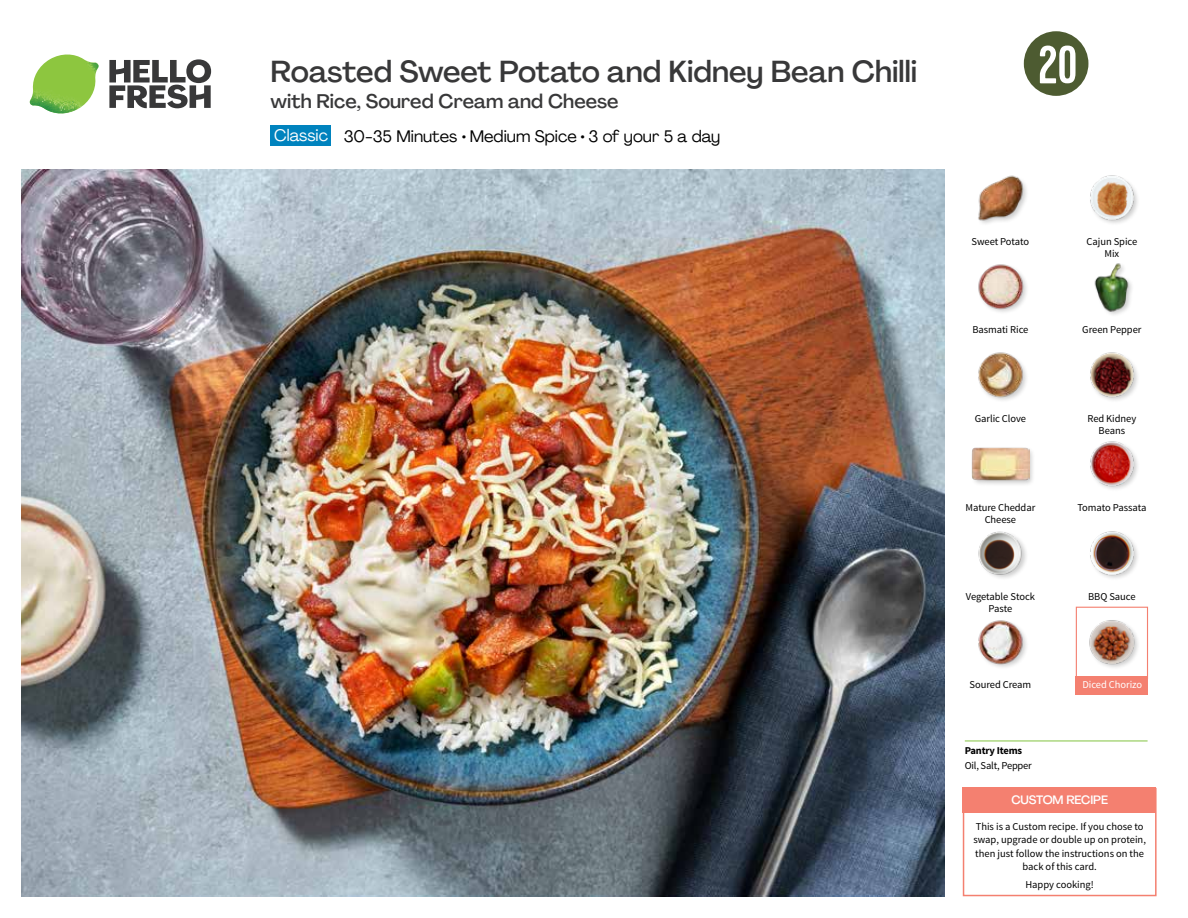
<style>
.page{position:relative;width:1188px;height:918px;background:#fff}
.page>*{position:absolute;margin:0;border:0;box-sizing:border-box;transform-origin:0 0}
.t1{font:54px "Kapra";color:#fff}
.t2{font:500 30px "Agrandir";letter-spacing:-.005em;color:#383839}
.t3{font:500 19.5px "Agrandir";color:#383839}
.t4{font:16.5px "Agrandir";color:#000}
.t5{font:500 12px "Agrandir";letter-spacing:-.01em;color:#fff}
.t6{font:10.5px/13.5px "Source Sans Pro";letter-spacing:-.005em;color:#000;text-align:center}
.t7{font:10.5px "Source Sans Pro";letter-spacing:-.005em;color:#fff}
.t8{font:700 10.5px "Source Sans Pro";letter-spacing:-.02em;color:#000}
.s1{color:#fff}
</style>
<div class="page">
<svg style="left:109px;top:59px;width:102px;height:49px"></svg>
<img style="left:30px;top:55px;width:69px;height:59px">
<img style="left:21px;top:170px;width:924px;height:727px">
<div style="left:963px;top:788px;width:194px;height:108px;border:2px solid #f48070"></div>
<div style="left:963px;top:788px;width:193px;height:25px;background:#f48070"></div>
<hr style="left:965px;top:741px;width:183px;height:1px;background:#82c341">
<div style="left:271px;top:126px;width:60px;height:20px;background:#0083be"></div>
<div style="left:1076px;top:607px;width:72px;height:72px;border:1px solid #f48070"></div>
<div style="left:1076px;top:676px;width:72px;height:18px;background:#f48070"></div>
<img style="left:1089px;top:620px;width:49px;height:48px">
<img style="left:978px;top:531px;width:48px;height:47px">
<img style="left:978px;top:620px;width:49px;height:48px">
<img style="left:1090px;top:531px;width:48px;height:48px">
<img style="left:978px;top:352px;width:49px;height:49px">
<div style="left:971px;top:447px;width:64px;height:40px;background:#000;opacity:.2"></div>
<img style="left:972px;top:447px;width:57px;height:40px">
<img style="left:1090px;top:441px;width:48px;height:48px">
<img style="left:1090px;top:352px;width:48px;height:49px">
<img style="left:978px;top:175px;width:49px;height:49px">
<img style="left:978px;top:264px;width:49px;height:48px">
<img style="left:1094px;top:263px;width:38px;height:52px">
<img style="left:1090px;top:175px;width:48px;height:49px">
<svg style="left:1023px;top:31px;width:66px;height:65px"></svg>
<h2 class="t2" style="left:271px;top:53px;width:648px">Roasted Sweet Potato and Kidney Bean Chilli</h2>
<h3 class="t3" style="left:271px;top:89px;width:349px">with Rice, Soured Cream and Cheese</h3>
<h3 class="t4" style="left:274px;top:126px;width:447px"><span class="s1">Classic</span> 30-35 Minutes ◘• Medium Spice • 3 of your 5 a day</h3>
<h1 class="t1" style="left:1038px;top:34px;width:40px">20</h1>
<p class="t6" style="left:972px;top:234px;width:59px">Sweet Potato</p>
<p class="t6" style="left:1087px;top:235px;width:52px;line-height:12px">Cajun Spice<br>Mix</p>
<p class="t6" style="left:972px;top:323px;width:58px">Basmati Rice</p>
<p class="t6" style="left:1082px;top:323px;width:61px">Green Pepper</p>
<p class="t6" style="left:975px;top:412px;width:53px">Garlic Clove</p>
<p class="t6" style="left:1087px;top:413px;width:51px;line-height:12px">Red Kidney<br>Beans</p>
<p class="t6" style="left:965px;top:501px;width:71px">Mature Cheddar</p>
<p class="t6" style="left:1077px;top:501px;width:71px">Tomato Passata</p>
<p class="t6" style="left:985px;top:513px;width:33px">Cheese</p>
<p class="t6" style="left:966px;top:590px;width:71px">Vegetable Stock</p>
<p class="t6" style="left:1088px;top:590px;width:49px">BBQ Sauce</p>
<p class="t6" style="left:989px;top:602px;width:25px">Paste</p>
<p class="t6" style="left:970px;top:678px;width:63px">Soured Cream</p>
<p class="t8" style="left:965px;top:744px;width:59px">Pantry Items</p>
<p class="t6" style="left:965px;top:759px;width:69px">Oil, Salt, Pepper</p>
<p class="t7" style="left:1082px;top:678px;width:61px">Diced Chorizo</p>
<p class="t5" style="left:1011px;top:792px;width:98px">CUSTOM RECIPE</p>
<p class="t6" style="left:973px;top:820px;width:174px">This is a Custom recipe. If you chose to swap, upgrade or double up on protein, then just follow the instructions on the back of this card.</p>
<p class="t6" style="left:1025px;top:878px;width:70px">Happy cooking!</p>
</div>
